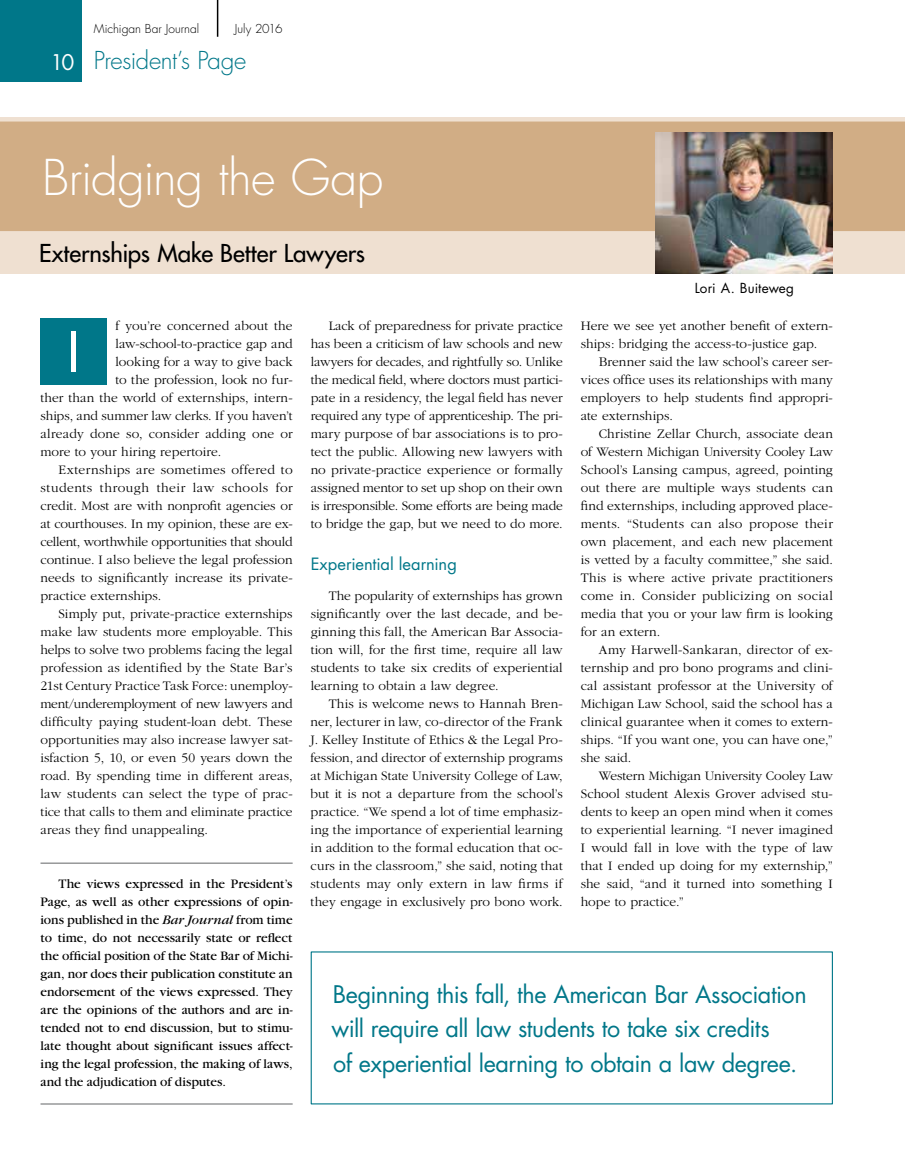
<style>
.page{position:relative;width:905px;height:1175px;background:#fff}
.page>*{position:absolute;margin:0;border:0;box-sizing:border-box;transform-origin:0 0}
.t1{font:54px "Futura";color:#fff}
.t2{font:300 48px "Futura";letter-spacing:-.02em;color:#fff}
.t3{font:24px "Futura";color:#000}
.t4{font:300 24px "Futura";letter-spacing:-.02em;color:#007789}
.t5{font:23.7px/34.5px "Futura";letter-spacing:-.02em;color:#007789}
.t6{font:16.5px "Futura";letter-spacing:-.005em;color:#007789}
.t7{font:300 13.5px/18px "Garamond";letter-spacing:.005em;color:#000;text-align:justify}
.t8{font:13.5px/18px "Garamond";letter-spacing:-.005em;color:#000;text-align:justify}
.t9{font:300 13.5px "Garamond";letter-spacing:-.02em;color:#000}
.t10{font:300 13.5px "Garamond";letter-spacing:-.015em;color:#000}
.t11{font:300 13.5px "Garamond";letter-spacing:.035em;color:#000}
.t12{font:300 13.5px "Garamond";letter-spacing:.025em;color:#000}
.t13{font:13.5px "Futura";letter-spacing:.005em;color:#000}
.t14{font:300 12px "Futura";color:#000}
.s1{font-weight:400;font-size:21px;color:#fff}
.s2{font-style:italic}
</style>
<div class="page">
<div style="left:0;top:0;width:82px;height:82px;background:#007789"></div>
<hr style="left:217px;top:0;width:1px;height:37px;background:#000">
<hr style="left:40px;top:862px;width:252px;height:1px;background:#636466">
<hr style="left:40px;top:1103px;width:252px;height:1px;background:#636466">
<div style="left:0;top:231px;width:904px;height:42px;background:#efe0d1"></div>
<svg style="left:0;top:117px;width:904px;height:121px;background:#d3b18c"></svg>
<img style="left:656px;top:133px;width:176px;height:141px">
<div style="left:40px;top:318px;width:66px;height:66px;background:#007789"></div>
<p class="t14" style="left:94px;top:21px;width:107px">Michigan Bar Journal</p>
<p class="t14" style="left:235px;top:21px;width:49px">July 2016</p>
<h3 class="t4" style="left:50px;top:45px;width:197px"><span class="s1">10</span> President’s Page</h3>
<h2 class="t2" style="left:42px;top:146px;width:343px">Bridging the Gap</h2>
<h3 class="t3" style="left:39px;top:237px;width:327px">Externships Make Better Lawyers</h3>
<p class="t13" style="left:694px;top:278px;width:101px">Lori A. Buiteweg</p>
<p class="t7" style="left:116px;top:317px;width:179px">f you’re concerned about the</p>
<p class="t7" style="left:116px;top:335px;width:178px">law-school-to-practice gap and</p>
<p class="t7" style="left:116px;top:353px;width:178px">looking for a way to give back</p>
<p class="t7" style="left:116px;top:371px;width:178px">to the profession, look no fur-</p>
<p class="t7" style="left:40px;top:389px;width:254px">ther than the world of externships, intern-</p>
<p class="t7" style="left:40px;top:407px;width:253px">ships, and summer law clerks. If you haven’t</p>
<p class="t7" style="left:40px;top:425px;width:254px">already done so, consider adding one or</p>
<p class="t7" style="left:40px;top:443px;width:182px">more to your hiring repertoire.</p>
<p class="t12" style="left:58px;top:462px;width:235px">Externships are sometimes offered to</p>
<p class="t11" style="left:41px;top:480px;width:254px">students through their law schools for</p>
<p class="t7" style="left:40px;top:497px;width:253px">credit. Most are with nonprofit agencies or</p>
<p class="t7" style="left:40px;top:515px;width:254px">at courthouses. In my opinion, these are ex-</p>
<p class="t9" style="left:40px;top:534px;width:253px">cellent, worthwhile opportunities that should</p>
<p class="t7" style="left:40px;top:551px;width:253px">continue. I also believe the legal profession</p>
<p class="t7" style="left:40px;top:569px;width:254px">needs to significantly increase its private-</p>
<p class="t7" style="left:40px;top:587px;width:122px">practice externships.</p>
<p class="t7" style="left:58px;top:605px;width:235px">Simply put, private-practice externships</p>
<p class="t7" style="left:40px;top:623px;width:253px">make law students more employable. This</p>
<p class="t10" style="left:40px;top:642px;width:253px">helps to solve two problems facing the legal</p>
<p class="t7" style="left:40px;top:659px;width:254px">profession as identified by the State Bar’s</p>
<p class="t7" style="left:40px;top:677px;width:253px">21st Century Practice Task Force: unemploy-</p>
<p class="t9" style="left:40px;top:696px;width:254px">ment/underemployment of new lawyers and</p>
<p class="t7" style="left:40px;top:713px;width:254px">difficulty paying student-loan debt. These</p>
<p class="t7" style="left:40px;top:731px;width:254px">opportunities may also increase lawyer sat-</p>
<p class="t7" style="left:40px;top:749px;width:254px">isfaction 5, 10, or even 50 years down the</p>
<p class="t7" style="left:40px;top:767px;width:253px">road. By spending time in different areas,</p>
<p class="t7" style="left:40px;top:785px;width:254px">law students can select the type of prac-</p>
<p class="t7" style="left:40px;top:803px;width:253px">tice that calls to them and eliminate practice</p>
<p class="t7" style="left:40px;top:821px;width:169px">areas they find unappealing.</p>
<h1 class="t1" style="left:67px;top:315px;width:14px">I</h1>
<p class="t8" style="left:41px;top:874px;width:254px;text-indent:18px">The views expressed in the President’s Page, as well as other expressions of opin&shy;ions published in the <span class="s2">Bar Journal</span> from time to time, do not necessarily state or reflect the official position of the State Bar of Michi&shy;gan, nor does their publication constitute an endorsement of the views expressed. They are the opinions of the authors and are in&shy;tended not to end discussion, but to stimu&shy;late thought about significant issues affect&shy;ing the legal profession, the making of laws, and the adjudication of disputes.</p>
<p class="t7" style="left:310px;top:317px;width:254px;text-indent:18px">Lack of preparedness for private practice has been a criticism of law schools and new lawyers for decades, and rightfully so. Unlike the medical field, where doctors must partici&shy;pate in a residency, the legal field has never required any type of apprenticeship. The pri&shy;mary purpose of bar associations is to pro&shy;tect the public. Allowing new lawyers with no private-practice experience or formally assigned mentor to set up shop on their own is irresponsible. Some efforts are being made to bridge the gap, but we need to do more.</p>
<p class="t6" style="left:310px;top:552px;width:148px">Experiential learning</p>
<p class="t7" style="left:311px;top:587px;width:254px;text-indent:18px">The popularity of externships has grown significantly over the last decade, and be&shy;ginning this fall, the American Bar Associa&shy;tion will, for the first time, require all law students to take six credits of experiential learning to obtain a law degree.</p>
<p class="t7" style="left:310px;top:695px;width:254px;text-indent:18px">This is welcome news to Hannah Bren&shy;ner, lecturer in law, co-director of the Frank J. Kelley Institute of Ethics &amp; the Legal Pro&shy;fession, and director of externship programs at Michigan State University College of Law, but it is not a departure from the school’s practice. “We spend a lot of time emphasiz&shy;ing the importance of experiential learning in addition to the formal education that oc&shy;curs in the classroom,” she said, noting that students may only extern in law firms if they engage in exclusively pro bono work.</p>
<p class="t7" style="left:580px;top:317px;width:254px">Here we see yet another benefit of extern&shy;ships: bridging the access-to-justice gap.</p>
<p class="t7" style="left:580px;top:353px;width:254px;text-indent:18px">Brenner said the law school’s career ser&shy;vices office uses its relationships with many employers to help students find appropri&shy;ate externships.</p>
<p class="t7" style="left:580px;top:425px;width:254px;text-indent:18px">Christine Zellar Church, associate dean of Western Michigan University Cooley Law School’s Lansing campus, agreed, pointing out there are multiple ways students can find externships, including approved place&shy;ments. “Students can also propose their own placement, and each new placement is vetted by a faculty committee,” she said.<br>This is where active private practitioners come in. Consider publicizing on social media that you or your law firm is looking for an extern.</p>
<p class="t7" style="left:580px;top:641px;width:254px;text-indent:18px">Amy Harwell-Sankaran, director of ex&shy;ternship and pro bono programs and clini&shy;cal assistant professor at the University of Michigan Law School, said the school has a clinical guarantee when it comes to extern&shy;ships. “If you want one, you can have one,” she said.</p>
<p class="t7" style="left:580px;top:767px;width:254px;text-indent:18px">Western Michigan University Cooley Law School student Alexis Grover advised stu&shy;dents to keep an open mind when it comes to experiential learning. “I never imagined I would fall in love with the type of law that I ended up doing for my externship,” she said, “and it turned into something I hope to practice.”</p>
<h3 class="t5" style="left:331px;top:976px;width:476px">Beginning this fall, the American Bar Association will require all law students to take six credits<br>of experiential learning to obtain a law degree.</h3>
</div>
